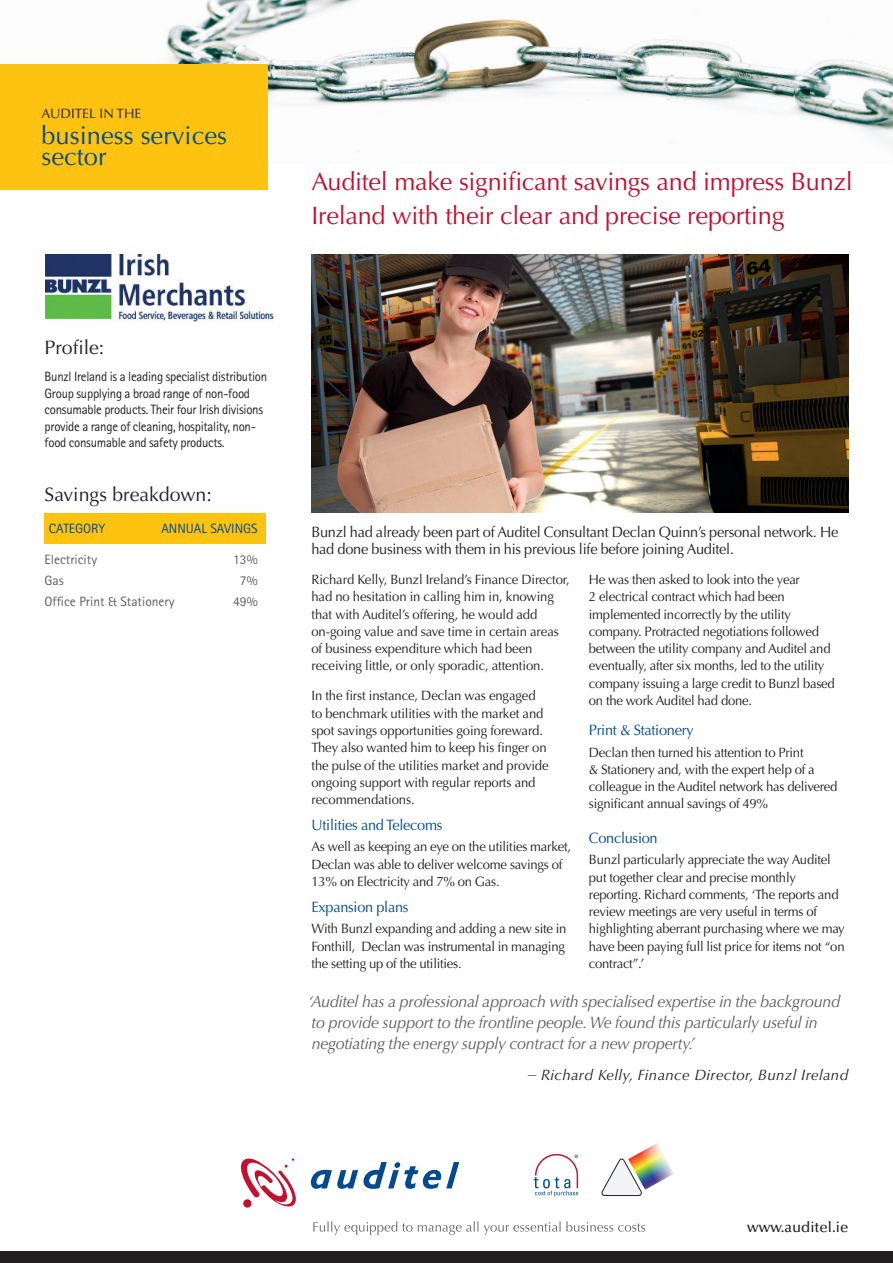
<style>
.page{position:relative;width:893px;height:1263px;background:#fff}
.page>*{position:absolute;margin:0;border:0;box-sizing:border-box;transform-origin:0 0}
.sub{font:25.5px/21px "Optima";color:#004a8d}
.head{font:25.2px/34.5px "Optima";letter-spacing:-.01em;color:#c3102f}
.subhead_black{font:19.5px "Optima";color:#231f20}
.head-2{font:italic 16.5px/21px "Optima";letter-spacing:-.015em;color:#5c5e5d}
.t1{font:15px/17.2px "Optima";letter-spacing:-.02em;color:#231f20}
.t2{font:15px "Optima";letter-spacing:-.02em;color:#004a8d}
.head-3{font:italic 15px "Optima";letter-spacing:.025em;color:#231f20}
.sub_sub{font:500 15px "Optima";color:#231f20}
.t3{font:13.5px/17.2px "Optima";letter-spacing:-.02em;color:#231f20}
.body{font:13.5px/16.5px "Rotis Sans Serif";letter-spacing:-.02em;color:#231f20;scale:.95 1}
.two_tabs_body{font:13.5px "Rotis Sans Serif";color:#5c5e5d}
.two_tabs_head{font:13.5px "Rotis Sans Serif";color:#004a8d}
.two_tabs_head-2{font:13.5px "Optima";color:#231f20}
.s1{font-size:25.5px}
.s2{font-size:16.5px;color:#5c5e5d}
</style>
<div class="page">
<img style="left:166px;top:0;width:727px;height:150px">
<svg style="left:240px;top:1158px;width:56px;height:50px"></svg>
<svg style="left:310px;top:1162px;width:149px;height:27px"></svg>
<svg style="left:534px;top:1154px;width:44px;height:42px"></svg>
<svg style="left:313px;top:1221px;width:165px;height:14px"></svg>
<svg style="left:484px;top:1221px;width:161px;height:14px"></svg>
<img style="left:601px;top:1143px;width:73px;height:53px">
<div style="left:0;top:1251px;width:893px;height:12px;background:#231f20"></div>
<div style="left:0;top:64px;width:268px;height:125px;background:#fec210"></div>
<div style="left:45px;top:513px;width:221px;height:30px;background:#fec210"></div>
<img style="left:45px;top:254px;width:228px;height:67px">
<img style="left:311px;top:254px;width:537px;height:259px">
<p class="two_tabs_head-2" style="left:41px;top:105px;width:101px">AUDITEL IN THE</p>
<p class="sub" style="left:41px;top:125px;width:187px">business services sector</p>
<p class="subhead_black" style="left:45px;top:336px;width:61px">Profile:</p>
<p class="body" style="left:45px;top:368px;width:236px">Bunzl Ireland is a leading specialist distribution Group supplying a broad range of non-food consumable products. Their four Irish divisions provide a range of cleaning, hospitality, non&shy;food consumable and safety products.</p>
<p class="subhead_black" style="left:45px;top:483px;width:169px">Savings breakdown:</p>
<p class="two_tabs_head" style="left:49px;top:520px;width:58px">CATEGORY</p>
<p class="two_tabs_head" style="left:161px;top:520px;width:98px">ANNUAL SAVINGS</p>
<p class="two_tabs_body" style="left:45px;top:552px;width:54px">Electricity</p>
<p class="two_tabs_body" style="left:233px;top:552px;width:26px">13%</p>
<p class="two_tabs_body" style="left:45px;top:573px;width:21px">Gas</p>
<p class="two_tabs_body" style="left:240px;top:573px;width:19px">7%</p>
<p class="two_tabs_body" style="left:45px;top:594px;width:131px">Office Print &amp; Stationery</p>
<p class="two_tabs_body" style="left:233px;top:594px;width:26px">49%</p>
<p class="head" style="left:311px;top:164px;width:543px">Auditel make significant savings and impress Bunzl<br>Ireland with their clear and precise <span class="s1">reporting</span></p>
<p class="t1" style="left:311px;top:523px;width:528px">Bunzl had already been part of Auditel Consultant Declan Quinn’s personal network. He had done business with them in his previous life before joining Auditel.</p>
<p class="t3" style="left:311px;top:571px;width:260px">Richard Kelly, Bunzl Ireland’s Finance Director, had no hesitation in calling him in, knowing that with Auditel’s offering, he would add on-going value and save time in certain areas of business expenditure which had been receiving little, or only sporadic, attention.</p>
<p class="t3" style="left:311px;top:687px;width:239px">In the first instance, Declan was engaged to benchmark utilities with the market and spot savings opportunities going foreward.<br>They also wanted him to keep his finger on the pulse of the utilities market and provide ongoing support with regular reports and recommendations.</p>
<p class="t2" style="left:311px;top:816px;width:133px">Utilities and Telecoms</p>
<p class="t3" style="left:311px;top:838px;width:261px">As well as keeping an eye on the utilities market,<br>Declan was able to deliver welcome savings of<br>13% on Electricity and 7% on Gas.</p>
<p class="t2" style="left:311px;top:898px;width:99px">Expansion plans</p>
<p class="t3" style="left:311px;top:920px;width:257px;text-align:justify">With Bunzl expanding and adding a new site in Fonthill, Declan was instrumental in managing the setting up of the utilities.</p>
<p class="t3" style="left:589px;top:571px;width:247px">He was then asked to look into the year<br>2 electrical contract which had been implemented incorrectly by the utility company. Protracted negotiations followed between the utility company and Auditel and eventually, after six months, led to the utility company issuing a large credit to Bunzl based on the work Auditel had done.</p>
<p class="t2" style="left:589px;top:721px;width:106px">Print &amp; Stationery</p>
<p class="t3" style="left:589px;top:743px;width:250px">Declan then turned his attention to Print<br>&amp; Stationery and, with the expert help of a colleague in the Auditel network has delivered significant annual savings of 49%</p>
<p class="t2" style="left:589px;top:829px;width:70px">Conclusion</p>
<p class="t3" style="left:589px;top:851px;width:257px">Bunzl particularly appreciate the way Auditel put together clear and precise monthly reporting. Richard comments, ‘The reports and review meetings are very useful in terms of highlighting aberrant purchasing where we may have been paying full list price for items not “on contract”.’</p>
<p class="head-2" style="left:308px;top:990px;width:533px">‘Auditel has a professional approach with specialised expertise in the background to provide support to the frontline people. We found this particularly useful in negotiating the energy supply contract for a new property.’</p>
<p class="head-3" style="left:528px;top:1066px;width:322px"><span class="s2">–</span> Richard Kelly, Finance Director, Bunzl Ireland</p>
<p class="sub_sub" style="left:747px;top:1218px;width:103px">www.auditel.ie</p>
</div>
